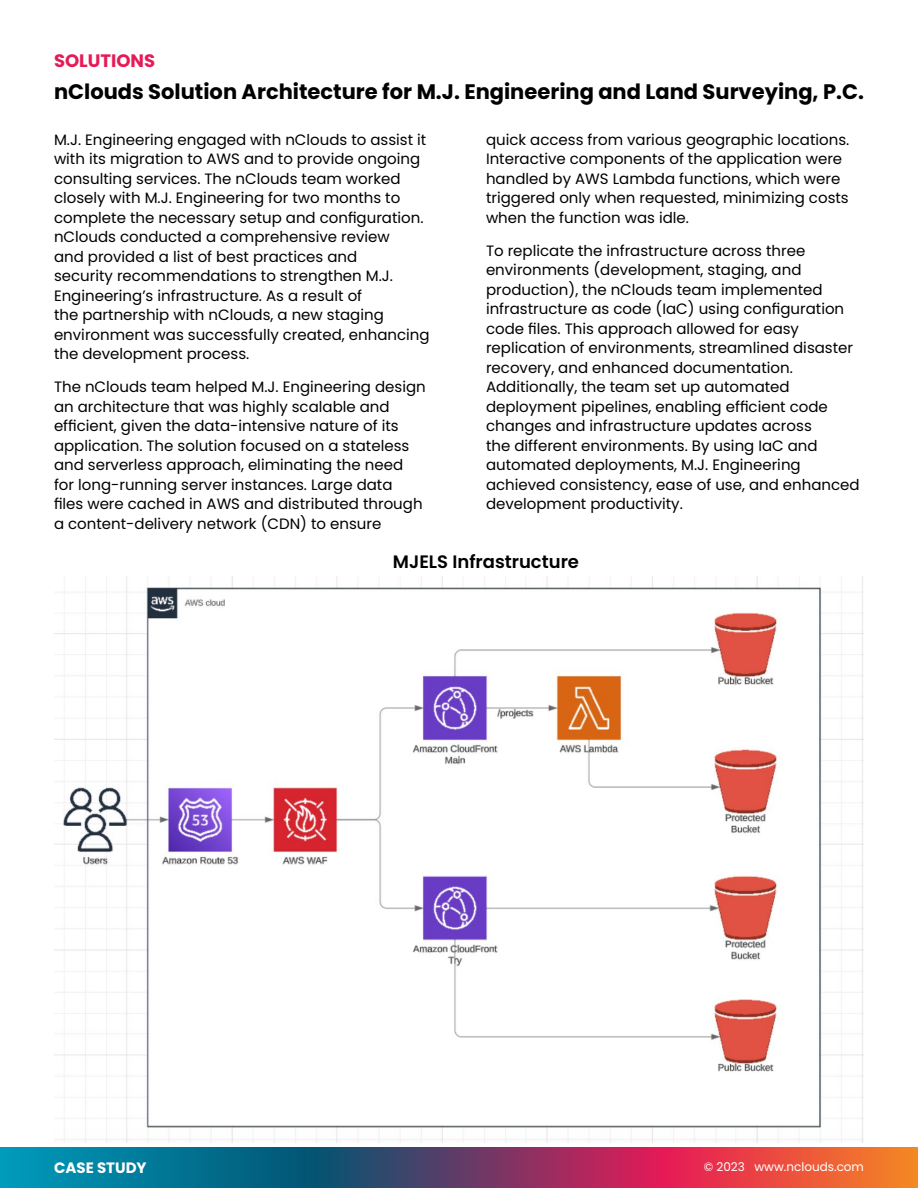
<style>
.page{position:relative;width:918px;height:1188px;background:#fff}
.page>*{position:absolute;margin:0;border:0;box-sizing:border-box;transform-origin:0 0}
.t1{font:700 21px "Poppins";color:#000101}
.t2{font:600 18px "Poppins";color:#000101}
.t3{font:700 18px "Poppins";color:#e61a57}
.t4{font:15px/19.5px "Poppins";color:#000101}
.t5{font:700 15px "Poppins";color:#fff}
.t6{font:12px "Poppins";color:#fff}
</style>
<div class="page">
<svg style="left:0;top:1147px;width:918px;height:41px;background:#6d546b"></svg>
<img style="left:54px;top:577px;width:810px;height:565px">
<p class="t3" style="left:54px;top:50px;width:103px">SOLUTIONS</p>
<h1 class="t1" style="left:54px;top:79px;width:812px">nClouds Solution Architecture for M.J. Engineering and Land Surveying, P.C.</h1>
<p class="t4" style="left:54px;top:130px;width:377px">M.J. Engineering engaged with nClouds to assist it with its migration to AWS and to provide ongoing consulting services. The nClouds team worked closely with M.J. Engineering for two months to complete the necessary setup and configuration. nClouds conducted a comprehensive review<br>and provided a list of best practices and<br>security recommendations to strengthen M.J.<br>Engineering’s infrastructure. As a result of<br>the partnership with nClouds, a new staging environment was successfully created, enhancing the development process.</p>
<p class="t4" style="left:54px;top:377px;width:373px">The nClouds team helped M.J. Engineering design an architecture that was highly scalable and efficient, given the data-intensive nature of its application. The solution focused on a stateless and serverless approach, eliminating the need for long-running server instances. Large data<br>files were cached in AWS and distributed through a content-delivery network (CDN) to ensure</p>
<p class="t4" style="left:486px;top:130px;width:365px">quick access from various geographic locations.<br>Interactive components of the application were handled by AWS Lambda functions, which were triggered only when requested, minimizing costs when the function was idle.</p>
<p class="t4" style="left:486px;top:241px;width:375px">To replicate the infrastructure across three environments (development, staging, and production), the nClouds team implemented infrastructure as code (IaC) using configuration code files. This approach allowed for easy replication of environments, streamlined disaster recovery, and enhanced documentation.<br>Additionally, the team set up automated deployment pipelines, enabling efficient code changes and infrastructure updates across<br>the different environments. By using IaC and automated deployments, M.J. Engineering achieved consistency, ease of use, and enhanced development productivity.</p>
<p class="t2" style="left:393px;top:551px;width:188px">MJELS Infrastructure</p>
<p class="t5" style="left:54px;top:1159px;width:94px">CASE STUDY</p>
<p class="t6" style="left:704px;top:1160px;width:162px">© 2023 www.nclouds.com</p>
</div>
